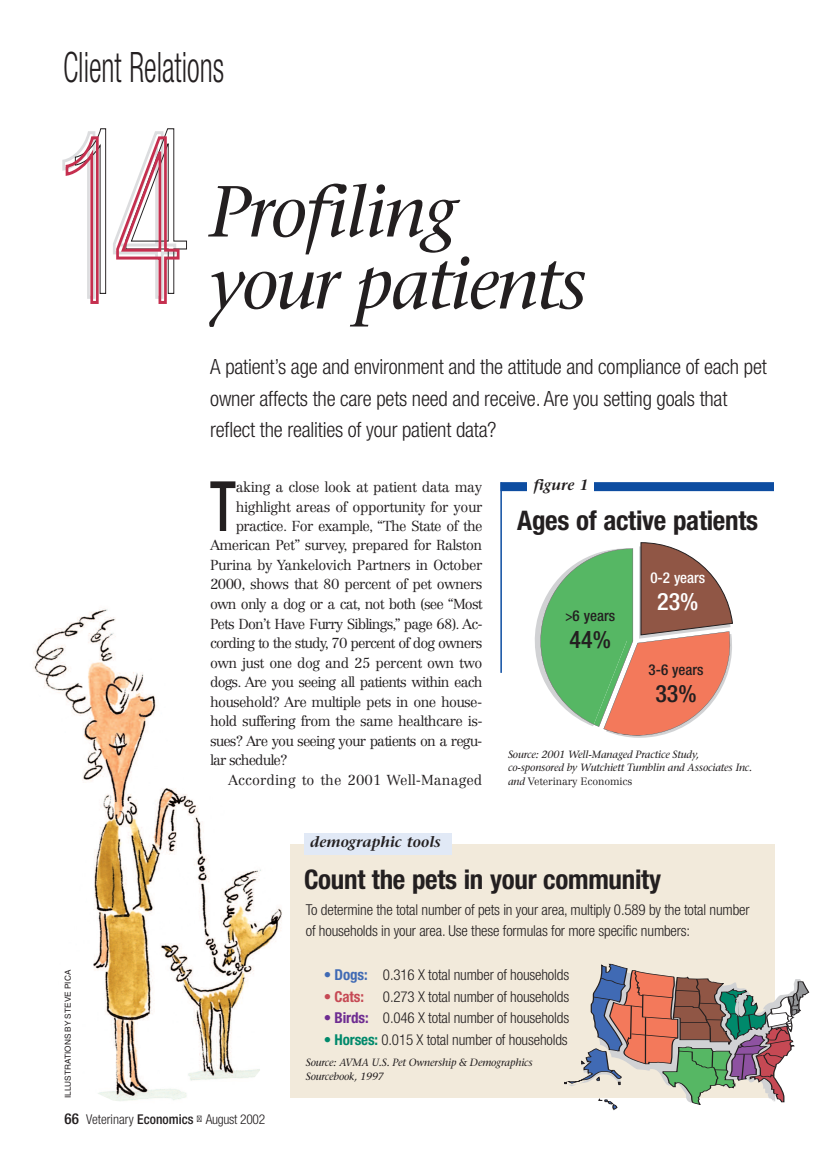
<style>
.page{position:relative;width:837px;height:1161px;background:#fff}
.page>*{position:absolute;margin:0;border:0;box-sizing:border-box;transform-origin:0 0}
.t1{font:italic 500 72px/72px "Stone Serif Std";letter-spacing:-.03em;color:#231f20}
.t2{font:500 condensed 69.45px "Helvetica Neue LT Std";color:#231f20;scale:.8 1}
.t3{font:300 condensed 42px "Helvetica Neue LT Std";color:#231f20;scale:.7 1}
.t4{font:700 condensed 27px "Helvetica Neue LT Std";letter-spacing:-.01em;color:#231f20}
.t5{font:500 condensed 24px "Helvetica Neue LT Std";color:#231f20}
.t6{font:500 condensed 24px "Helvetica Neue LT Std";color:#fff}
.t7{font:300 condensed 21px/31.5px "Helvetica Neue LT Std";letter-spacing:-.01em;color:#231f20}
.t8{font:300 condensed 15px/21.8px "Helvetica Neue LT Std";letter-spacing:-.01em;color:#231f20}
.t9{font:italic 600 15px "Stone Serif Std";color:#231f20}
.t10{font:500 condensed 15px "Helvetica Neue LT Std";color:#fff}
.t11{font:500 condensed 15px "Helvetica Neue LT Std";color:#231f20}
.t12{font:500 condensed 15px "Helvetica Neue LT Std";color:#231f20;scale:.8 1}
.t13{font:700 condensed 15px "Helvetica Neue LT Std";color:#c64954}
.t14{font:300 14.25px "Centennial LT Std";letter-spacing:-.04em;color:#231f20}
.t15{font:300 14.25px "Centennial LT Std";letter-spacing:-.06em;color:#231f20}
.t16{font:300 14.25px "Centennial LT Std";letter-spacing:.005em;color:#231f20}
.t17{font:300 condensed 13.5px "Helvetica Neue LT Std";letter-spacing:-.02em;color:#231f20}
.t18{font:italic 500 10.5px/13.5px "Stone Serif Std";letter-spacing:-.01em;color:#231f20}
.t19{font:300 10.5px "Centennial LT Std";letter-spacing:-.01em;color:#231f20}
.t20{font:8.25px "Helvetica";color:#231f20}
.s1{font-family:"Stone Serif Std";font-weight:500;font-style:italic}
.s2{font-weight:500;font-size:15px}
.s3{font-weight:500}
.s4{color:#406ab4}
.s5{font-weight:700;color:#406ab4}
.s6{font-weight:300}
.s7{color:#6e2c91}
.s8{font-weight:700;color:#6e2c91}
.s9{color:#00896b}
.s10{font-weight:700;color:#00896b}
</style>
<div class="page">
<svg style="left:62px;top:128px;width:44px;height:176px"></svg>
<svg style="left:113px;top:128px;width:74px;height:176px"></svg>
<svg style="left:534px;top:542px;width:199px;height:196px"></svg>
<div style="left:500px;top:482px;width:274px;height:9px;background:#0d4da1"></div>
<div style="left:527px;top:478px;width:67px;height:24px;background:#fff"></div>
<hr style="left:500px;top:482px;width:2px;height:191px;background:#0d4da1">
<div style="left:290px;top:845px;width:485px;height:253px;background:#f2eadb"></div>
<img style="left:33px;top:609px;width:249px;height:492px">
<svg style="left:564px;top:964px;width:245px;height:147px"></svg>
<div style="left:305px;top:833px;width:147px;height:22px;background:#e1e9f6"></div>
<h3 class="t3" style="left:63px;top:52px;width:232px">Client Relations</h3>
<h1 class="t1" style="left:210px;top:183px;width:379px">Profiling your patients</h1>
<h3 class="t7" style="left:210px;top:353px;width:558px">A patient’s age and environment and the attitude and compliance of each pet owner affects the care pets need and receive. Are you setting goals that reflect the realities of your patient data?</h3>
<h2 class="t2" style="left:210px;top:481px;width:34px">T</h2>
<p class="t14" style="left:236px;top:481px;width:248px">aking a close look at patient data may</p>
<p class="t14" style="left:236px;top:501px;width:248px">highlight areas of opportunity for your</p>
<p class="t14" style="left:236px;top:520px;width:248px">practice. For example, “The State of the</p>
<p class="t14" style="left:210px;top:540px;width:274px">American Pet” survey, prepared for Ralston</p>
<p class="t14" style="left:210px;top:559px;width:274px">Purina by Yankelovich Partners in October</p>
<p class="t14" style="left:210px;top:579px;width:274px">2000, shows that 80 percent of pet owners</p>
<p class="t15" style="left:210px;top:598px;width:274px">own only a dog or a cat, not both (see “Most</p>
<p class="t15" style="left:210px;top:618px;width:274px">Pets Don’t Have Furry Siblings,” page 68). Ac-</p>
<p class="t15" style="left:210px;top:637px;width:274px">cording to the study, 70 percent of dog owners</p>
<p class="t14" style="left:210px;top:657px;width:274px">own just one dog and 25 percent own two</p>
<p class="t15" style="left:210px;top:676px;width:274px">dogs. Are you seeing all patients within each</p>
<p class="t14" style="left:210px;top:696px;width:274px">household? Are multiple pets in one house-</p>
<p class="t14" style="left:210px;top:715px;width:274px">hold suffering from the same healthcare is-</p>
<p class="t15" style="left:210px;top:735px;width:274px">sues? Are you seeing your patients on a regu-</p>
<p class="t15" style="left:210px;top:754px;width:79px">lar schedule?</p>
<p class="t16" style="left:228px;top:774px;width:256px">According to the 2001 Well-Managed</p>
<p class="t9" style="left:310px;top:836px;width:132px">demographic tools</p>
<p class="t9" style="left:534px;top:479px;width:56px">figure 1</p>
<h3 class="t4" style="left:517px;top:511px;width:242px">Ages of active patients</h3>
<p class="t12" style="left:565px;top:610px;width:64px">&gt;6 years</p>
<h3 class="t5" style="left:570px;top:631px;width:43px">44%</h3>
<p class="t10" style="left:650px;top:572px;width:56px">0-2 years</p>
<h3 class="t6" style="left:657px;top:593px;width:43px">23%</h3>
<p class="t11" style="left:649px;top:665px;width:56px">3-6 years</p>
<h3 class="t5" style="left:655px;top:685px;width:43px">33%</h3>
<p class="t18" style="left:508px;top:748px;width:246px">Source: 2001 Well-Managed Practice Study, co-sponsored by Wutchiett Tumblin and Associates Inc.</p>
<p class="t19" style="left:508px;top:777px;width:126px"><span class="s1">and</span> Veterinary Economics</p>
<p class="t20" style="left:65px;top:1098px;width:130px;rotate:-90deg">ILLUSTRATIONS BY STEVE PICA</p>
<p class="t17" style="left:64px;top:1114px;width:202px"><span class="s2">66</span> Veterinary <span class="s3">Economics</span> August 2002</p>
<h3 class="t4" style="left:304px;top:870px;width:358px">Count the pets in your community</h3>
<p class="t8" style="left:306px;top:900px;width:445px">To determine the total number of pets in your area, multiply 0.589 by the total number of households in your area. Use these formulas for more specific numbers:</p>
<p class="t8" style="left:324px;top:965px;width:247px"><span class="s4">•</span> <span class="s5">Dogs:</span> 0.316 X total number of households</p>
<p class="t13" style="left:324px;top:991px;width:42px"><span class="s6">•</span> Cats:</p>
<p class="t8" style="left:383px;top:987px;width:188px">0.273 X total number of households</p>
<p class="t8" style="left:324px;top:1008px;width:247px"><span class="s7">•</span> <span class="s8">Birds:</span> 0.046 X total number of households</p>
<p class="t8" style="left:324px;top:1030px;width:245px"><span class="s9">•</span> <span class="s10">Horses:</span> 0.015 X total number of households</p>
<p class="t18" style="left:306px;top:1057px;width:229px">Source: AVMA U.S. Pet Ownership &amp; Demographics<br>Sourcebook, 1997</p>
</div>
